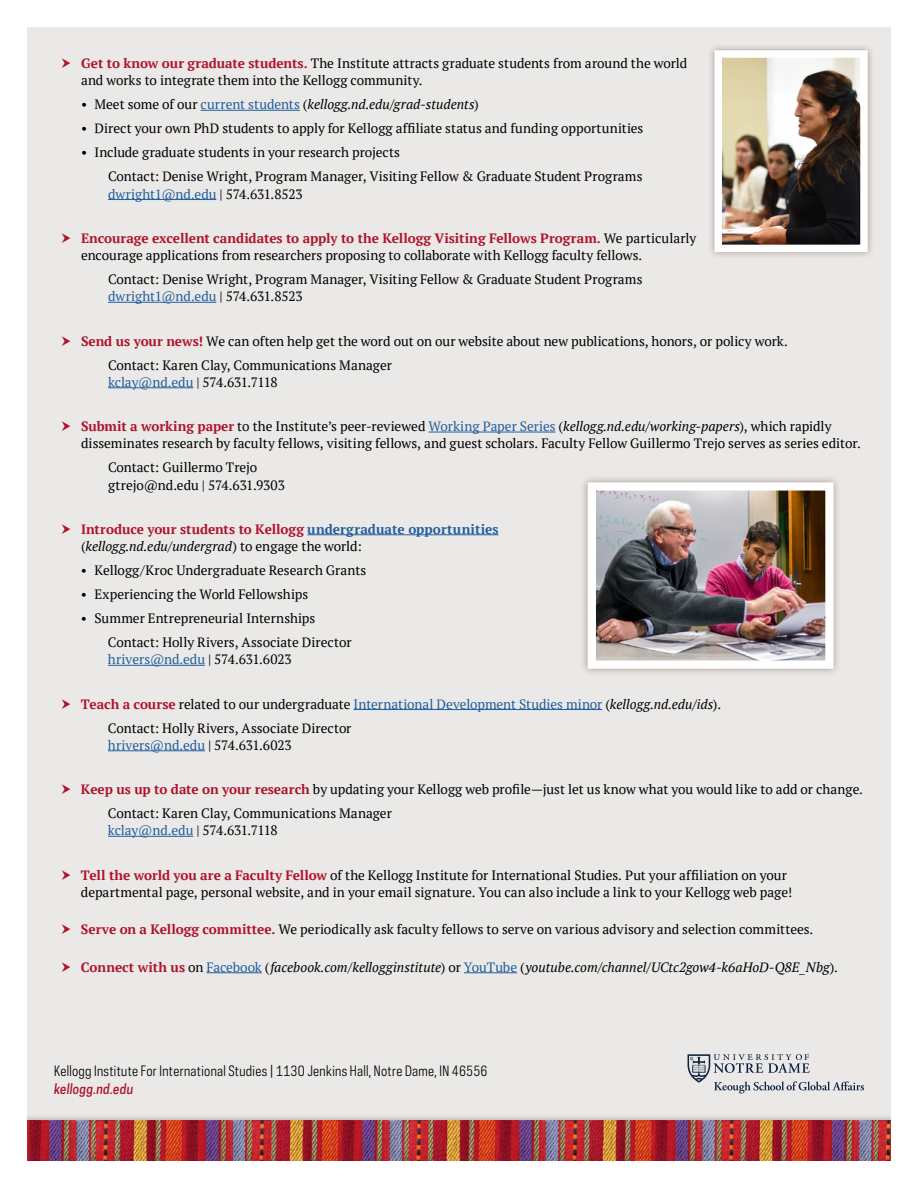
<style>
.page{position:relative;width:918px;height:1188px;background:#fff}
.page>*{position:absolute;margin:0;border:0;box-sizing:border-box;transform-origin:0 0}
.t1{font:13.5px/17.2px "PT Serif";letter-spacing:-.005em;color:#000}
.t2{font:italic 13.5px "PT Serif";color:#000}
.t3{font:700 13.5px/17.2px "PT Serif";color:#ae132a}
.t4{font:13.5px "PT Serif";letter-spacing:-.005em;color:#215e9e}
.t5{font:13.5px "Galaxie Polaris Condensed";letter-spacing:.02em;color:#000}
.t6{font:italic 500 13.5px "Galaxie Polaris Condensed";letter-spacing:.02em;color:#ae132a}
.s1{font-weight:700;color:#ae132a}
.s2{font-style:normal}
.s3{font-style:normal;color:#215e9e}
.s4{color:#000}
.s5{color:#215e9e}
.s6{font-style:italic}
.s7{font-weight:400;color:#000}
.s8{font-weight:400;font-style:italic;color:#000}
.s9{font-weight:700;font-style:normal;color:#ae132a}
</style>
<div class="page">
<div style="left:27px;top:27px;width:864px;height:1134px;background:#ebe9e7"></div>
<div style="left:27px;top:1113px;width:864px;height:48px;background:#554742;opacity:.5"></div>
<img style="left:27px;top:1120px;width:864px;height:41px">
<hr style="left:201px;top:110px;width:99px;height:1px;background:#215e9e">
<hr style="left:108px;top:199px;width:108px;height:1px;background:#215e9e">
<hr style="left:108px;top:302px;width:108px;height:1px;background:#215e9e">
<hr style="left:108px;top:387px;width:85px;height:1px;background:#215e9e">
<hr style="left:429px;top:432px;width:127px;height:1px;background:#215e9e">
<hr style="left:307px;top:534px;width:192px;height:1px;background:#215e9e">
<hr style="left:108px;top:665px;width:97px;height:1px;background:#215e9e">
<hr style="left:354px;top:709px;width:248px;height:1px;background:#215e9e">
<hr style="left:108px;top:750px;width:97px;height:1px;background:#215e9e">
<hr style="left:108px;top:836px;width:85px;height:1px;background:#215e9e">
<hr style="left:207px;top:972px;width:55px;height:1px;background:#215e9e">
<hr style="left:464px;top:972px;width:53px;height:1px;background:#215e9e">
<svg style="left:688px;top:1054px;width:176px;height:40px"></svg>
<div style="left:580px;top:474px;width:262px;height:202px;background:#554742;opacity:.5"></div>
<img style="left:597px;top:491px;width:228px;height:169px">
<div style="left:588px;top:482px;width:246px;height:187px;border:8px solid #fff"></div>
<div style="left:707px;top:43px;width:168px;height:216px;background:#554742;opacity:.5"></div>
<img style="left:723px;top:59px;width:136px;height:184px">
<div style="left:714px;top:50px;width:154px;height:202px;border:8px solid #fff"></div>
<p class="t1" style="left:81px;top:54px;width:608px"><span class="s1">Get to know our graduate students.</span> The Institute attracts graduate students from around the world and works to integrate them into the Kellogg community.</p>
<p class="t2" style="left:81px;top:96px;width:399px"><span class="s2">• Meet some of our</span> <span class="s3">current students</span> <span class="s2">(</span>kellogg.nd.edu/grad-students<span class="s2">)</span></p>
<p class="t1" style="left:81px;top:120px;width:564px">• Direct your own PhD students to apply for Kellogg affiliate status and funding opportunities</p>
<p class="t1" style="left:108px;top:140px;width:536px;line-height:24px;text-indent:-27px">• Include graduate students in your research projects<br>Contact: Denise Wright, Program Manager, Visiting Fellow &amp; Graduate Student Programs</p>
<p class="t4" style="left:108px;top:185px;width:196px">dwright1@nd.edu <span class="s4">| 574.631.8523</span></p>
<p class="t1" style="left:81px;top:229px;width:617px"><span class="s1">Encourage excellent candidates to apply to the Kellogg Visiting Fellows Program.</span> We particularly encourage applications from researchers proposing to collaborate with Kellogg faculty fellows.</p>
<p class="t1" style="left:108px;top:270px;width:536px">Contact: Denise Wright, Program Manager, Visiting Fellow &amp; Graduate Student Programs <span class="s5">dwright1@nd.edu</span> | 574.631.8523</p>
<p class="t1" style="left:108px;top:329px;width:681px;line-height:24px;text-indent:-27px"><span class="s1">Send us your news!</span> We can often help get the word out on our website about new publications, honors, or policy work.<br>Contact: Karen Clay, Communications Manager</p>
<p class="t1" style="left:108px;top:373px;width:171px"><span class="s5">kclay@nd.edu</span> | 574.631.7118</p>
<p class="t1" style="left:81px;top:418px;width:781px"><span class="s1">Submit a working paper</span> to the Institute’s peer-reviewed <span class="s5">Working Paper Series</span> (<span class="s6">kellogg.nd.edu/working-papers</span>), which rapidly disseminates research by faculty fellows, visiting fellows, and guest scholars. Faculty Fellow Guillermo Trejo serves as series editor.</p>
<p class="t1" style="left:108px;top:459px;width:178px">Contact: Guillermo Trejo gtrejo@nd.edu | 574.631.9303</p>
<p class="t3" style="left:81px;top:520px;width:419px">Introduce your students to Kellogg <span class="s5">undergraduate opportunities </span><span class="s7">(</span><span class="s8">kellogg.nd.edu/undergrad</span><span class="s7">) to engage the world:</span></p>
<p class="t1" style="left:81px;top:562px;width:287px">• Kellogg/Kroc Undergraduate Research Grants</p>
<p class="t1" style="left:81px;top:586px;width:229px">• Experiencing the World Fellowships</p>
<p class="t1" style="left:108px;top:606px;width:245px;line-height:24px;text-indent:-27px">• Summer Entrepreneurial Internships<br>Contact: Holly Rivers, Associate Director</p>
<p class="t4" style="left:108px;top:651px;width:185px">hrivers@nd.edu <span class="s4">| 574.631.6023</span></p>
<p class="t1" style="left:108px;top:692px;width:615px;line-height:24px;text-indent:-27px"><span class="s1">Teach a course</span> related to our undergraduate <span class="s5">International Development Studies minor</span> (<span class="s6">kellogg.nd.edu/ids</span>).<br>Contact: Holly Rivers, Associate Director</p>
<p class="t4" style="left:108px;top:736px;width:185px">hrivers@nd.edu <span class="s4">| 574.631.6023</span></p>
<p class="t1" style="left:108px;top:777px;width:757px;line-height:24px;text-indent:-27px"><span class="s1">Keep us up to date on your research</span> by updating your Kellogg web profile—just let us know what you would like to add or change.<br>Contact: Karen Clay, Communications Manager</p>
<p class="t1" style="left:108px;top:822px;width:171px"><span class="s5">kclay@nd.edu</span> | 574.631.7118</p>
<p class="t1" style="left:81px;top:866px;width:713px"><span class="s1">Tell the world you are a Faculty Fellow</span> of the Kellogg Institute for International Studies. Put your affiliation on your departmental page, personal website, and in your email signature. You can also include a link to your Kellogg web page!</p>
<p class="t1" style="left:81px;top:921px;width:734px"><span class="s1">Serve on a Kellogg committee.</span> We periodically ask faculty fellows to serve on various advisory and selection committees.</p>
<p class="t2" style="left:81px;top:958px;width:758px"><span class="s9">Connect with us</span> <span class="s2">on</span> <span class="s3">Facebook</span> <span class="s2">(</span>facebook.com/kellogginstitute<span class="s2">) or</span> <span class="s3">YouTube</span> <span class="s2">(</span>youtube.com/channel/UCtc2gow4-k6aHoD-Q8E_Nbg<span class="s2">).</span></p>
<p class="t5" style="left:54px;top:1061px;width:435px">Kellogg Institute For International Studies | 1130 Jenkins Hall, Notre Dame, IN 46556</p>
<p class="t6" style="left:54px;top:1079px;width:81px">kellogg.nd.edu</p>
</div>
